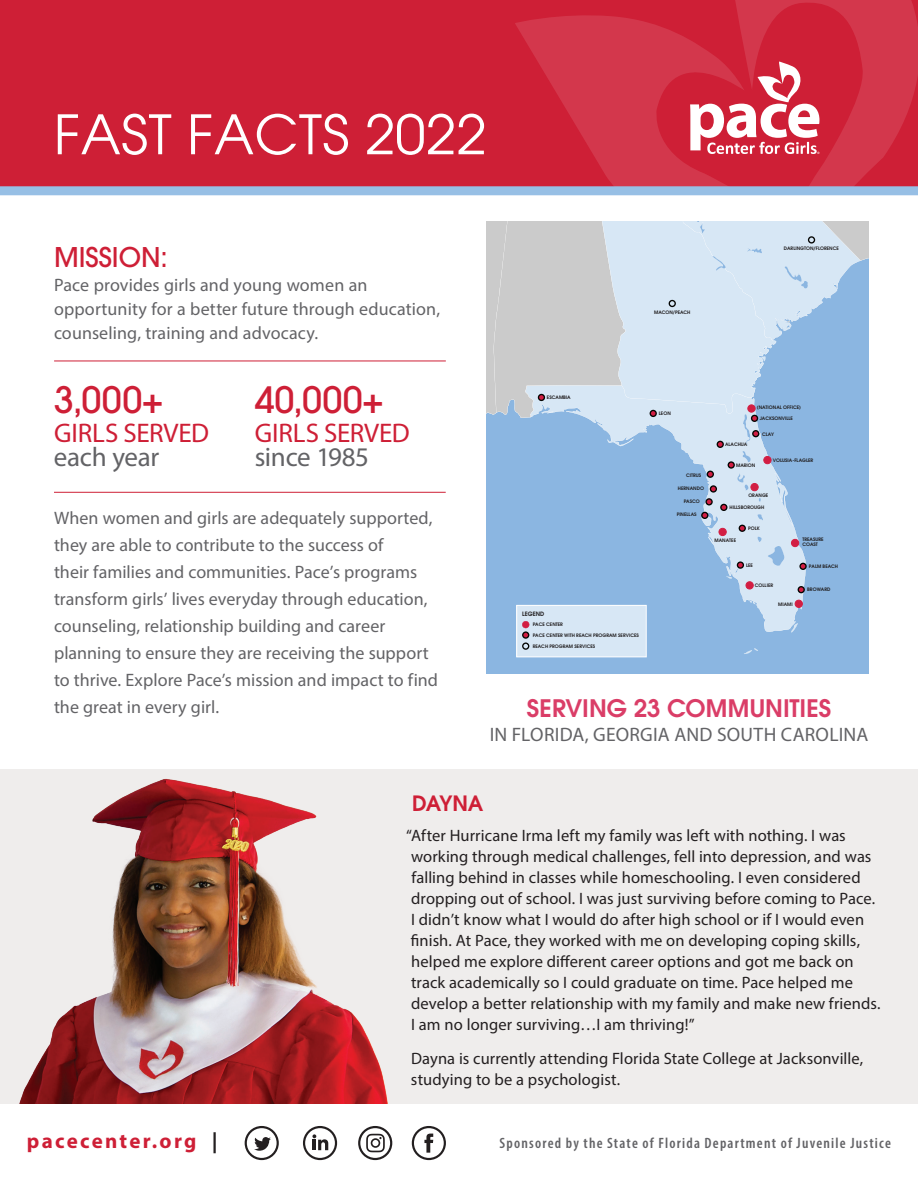
<style>
.page{position:relative;width:918px;height:1188px;background:#fff}
.page>*{position:absolute;margin:0;border:0;box-sizing:border-box;transform-origin:0 0}
.t1{font:54px "Avant Garde";letter-spacing:.01em;color:#fff}
.t2{font:500 36.15px "Avant Garde";letter-spacing:.01em;color:#ce1f36}
.t3{font:27px "Myriad Pro";letter-spacing:-.01em;color:#ce1f36}
.t4{font:27px "Myriad Pro";letter-spacing:-.015em;color:#636366}
.t5{font:500 27px "Avant Garde";color:#ce1f36}
.t6{font:600 24px "Avant Garde";color:#da3d67}
.t7{font:700 21px "Myriad Pro";letter-spacing:.11em;color:#ce1f36}
.t8{font:600 21px "Avant Garde";letter-spacing:-.025em;color:#ce1f36}
.t9{font:19.5px "Myriad Pro";letter-spacing:.01em;color:#636366}
.t10{font:18px/27px "Myriad Pro";letter-spacing:.005em;color:#636366}
.t11{font:16.5px/21px "Myriad Pro";letter-spacing:.005em;color:#231f20}
.t12{font:600 condensed 15px "Myriad Pro";letter-spacing:.08em;color:#636366}
.t13{font:600 6px "Avant Garde";color:#201d1e}
.t14{font:600 4.65px/5.7px "Avant Garde";color:#201d1e}
.s1{color:#231f20}
</style>
<div class="page">
<hr style="left:54px;top:361px;width:392px;height:1px;background:#ce1f36">
<svg style="left:245px;top:1126px;width:34px;height:34px"></svg>
<svg style="left:412px;top:1126px;width:34px;height:34px"></svg>
<svg style="left:303px;top:1126px;width:34px;height:34px"></svg>
<svg style="left:358px;top:1126px;width:34px;height:34px"></svg>
<hr style="left:54px;top:492px;width:392px;height:1px;background:#ce1f36">
<div style="left:0;top:770px;width:918px;height:334px;background:#efedec"></div>
<img style="left:19px;top:779px;width:369px;height:325px">
<div style="left:486px;top:570px;width:383px;height:98px;background:#8bb6e1"></div>
<div style="left:486px;top:668px;width:383px;height:5px;background:#8bb6e1"></div>
<svg style="left:525px;top:570px;width:281px;height:62px;background:#9bc0e5"></svg>
<svg style="left:726px;top:576px;width:7px;height:4px"></svg>
<svg style="left:749px;top:600px;width:6px;height:4px"></svg>
<svg style="left:744px;top:648px;width:14px;height:6px"></svg>
<svg style="left:790px;top:623px;width:8px;height:10px"></svg>
<div style="left:746px;top:582px;width:7px;height:7px;background:#d21e43;border-radius:50%"></div>
<div style="left:746px;top:581px;width:8px;height:8px;border:1px solid #d21e43;border-radius:50%"></div>
<div style="left:795px;top:600px;width:7px;height:7px;background:#d21e43;border-radius:50%"></div>
<div style="left:795px;top:600px;width:8px;height:8px;border:1px solid #d21e43;border-radius:50%"></div>
<svg style="left:798px;top:586px;width:7px;height:7px"></svg>
<div style="left:517px;top:605px;width:129px;height:52px;background:#d7e7f5"></div>
<div style="left:516px;top:605px;width:131px;height:52px;border:1px solid #fff"></div>
<svg style="left:522px;top:621px;width:7px;height:29px"></svg>
<svg style="left:486px;top:222px;width:383px;height:348px;background:#b3cbe3"></svg>
<div style="left:0;top:0;width:918px;height:186px;background:#ce1f36"></div>
<svg style="left:515px;top:0;width:403px;height:186px;fill:#d3374c"></svg>
<svg style="left:690px;top:61px;width:129px;height:93px"></svg>
<div style="left:0;top:186px;width:918px;height:9px;background:#97bfe5"></div>
<h1 class="t1" style="left:54px;top:103px;width:434px">FAST FACTS 2022</h1>
<h3 class="t5" style="left:54px;top:241px;width:115px">MISSION:</h3>
<p class="t10" style="left:54px;top:273px;width:388px;line-height:24px">Pace provides girls and young women an opportunity for a better future through education, counseling, training and advocacy.</p>
<p class="t14" style="left:654px;top:309px;width:38px">MACON/PEACH</p>
<p class="t14" style="left:784px;top:246px;width:56px">DARLINGTON/FLORENCE</p>
<h2 class="t2" style="left:54px;top:377px;width:111px">3,000+</h2>
<h3 class="t3" style="left:54px;top:416px;width:156px">GIRLS SERVED</h3>
<h3 class="t4" style="left:54px;top:440px;width:107px">each year</h3>
<h2 class="t2" style="left:255px;top:377px;width:131px">40,000+</h2>
<h3 class="t3" style="left:255px;top:416px;width:156px">GIRLS SERVED</h3>
<h3 class="t4" style="left:255px;top:440px;width:116px">since 1985</h3>
<p class="t10" style="left:54px;top:504px;width:386px">When women and girls are adequately supported, they are able to contribute to the success of<br>their families and communities. Pace’s programs transform girls’ lives everyday through education, counseling, relationship building and career planning to ensure they are receiving the support to thrive. Explore Pace’s mission and impact to find the great in every girl.</p>
<p class="t14" style="left:547px;top:395px;width:25px">ESCAMBIA</p>
<p class="t13" style="left:522px;top:610px;width:24px">LEGEND</p>
<p class="t14" style="left:533px;top:643px;width:64px">REACH PROGRAM SERVICES</p>
<p class="t14" style="left:533px;top:622px;width:32px">PACE CENTER</p>
<p class="t14" style="left:533px;top:632px;width:108px">PACE CENTER WITH REACH PROGRAM SERVICES</p>
<p class="t14" style="left:659px;top:411px;width:13px">LEON</p>
<p class="t14" style="left:686px;top:472px;width:17px">CITRUS</p>
<p class="t14" style="left:678px;top:486px;width:28px">HERNANDO</p>
<p class="t14" style="left:684px;top:499px;width:18px">PASCO</p>
<p class="t14" style="left:677px;top:511px;width:21px">PINELLAS</p>
<p class="t14" style="left:725px;top:441px;width:24px">ALACHUA</p>
<p class="t14" style="left:757px;top:405px;width:46px">(NATIONAL OFFICE)</p>
<p class="t14" style="left:762px;top:431px;width:14px">CLAY</p>
<p class="t14" style="left:760px;top:415px;width:35px">JACKSONVILLE</p>
<p class="t14" style="left:773px;top:457px;width:42px">VOLUSIA-FLAGLER</p>
<p class="t14" style="left:736px;top:462px;width:21px">MARION</p>
<p class="t14" style="left:748px;top:492px;width:22px">ORANGE</p>
<p class="t14" style="left:730px;top:504px;width:36px">HILLSBOROUGH</p>
<p class="t14" style="left:748px;top:525px;width:13px">POLK</p>
<p class="t14" style="left:746px;top:562px;width:8px">LEE</p>
<p class="t14" style="left:715px;top:537px;width:23px">MANATEE</p>
<p class="t14" style="left:802px;top:536px;width:23px">TREASURE<br>COAST</p>
<p class="t14" style="left:809px;top:563px;width:31px">PALM BEACH</p>
<p class="t14" style="left:807px;top:587px;width:25px">BROWARD</p>
<p class="t14" style="left:755px;top:582px;width:20px">COLLIER</p>
<p class="t14" style="left:778px;top:601px;width:16px">MIAMI</p>
<h3 class="t6" style="left:527px;top:693px;width:306px">SERVING 23 COMMUNITIES</h3>
<p class="t9" style="left:490px;top:722px;width:380px">IN FLORIDA, GEORGIA AND SOUTH CAROLINA</p>
<p class="t8" style="left:412px;top:790px;width:73px">DAYNA</p>
<p class="t11" style="left:406px;top:824px;width:476px">“After Hurricane Irma left my family was left with nothing. I was working through medical challenges, fell into depression, and was falling behind in classes while homeschooling. I even considered dropping out of school. I was just surviving before coming to Pace.<br>I didn’t know what I would do after high school or if I would even finish. At Pace, they worked with me on developing coping skills, helped me explore different career options and got me back on track academically so I could graduate on time. Pace helped me develop a better relationship with my family and make new friends.<br>I am no longer surviving…I am thriving!”</p>
<p class="t11" style="left:411px;top:1048px;width:454px">Dayna is currently attending Florida State College at Jacksonville, studying to be a psychologist.</p>
<p class="t7" style="left:27px;top:1128px;width:192px">pacecenter.org <span class="s1">|</span></p>
<p class="t12" style="left:500px;top:1133px;width:393px">Sponsored by the State of Florida Department of Juvenile Justice</p>
</div>
